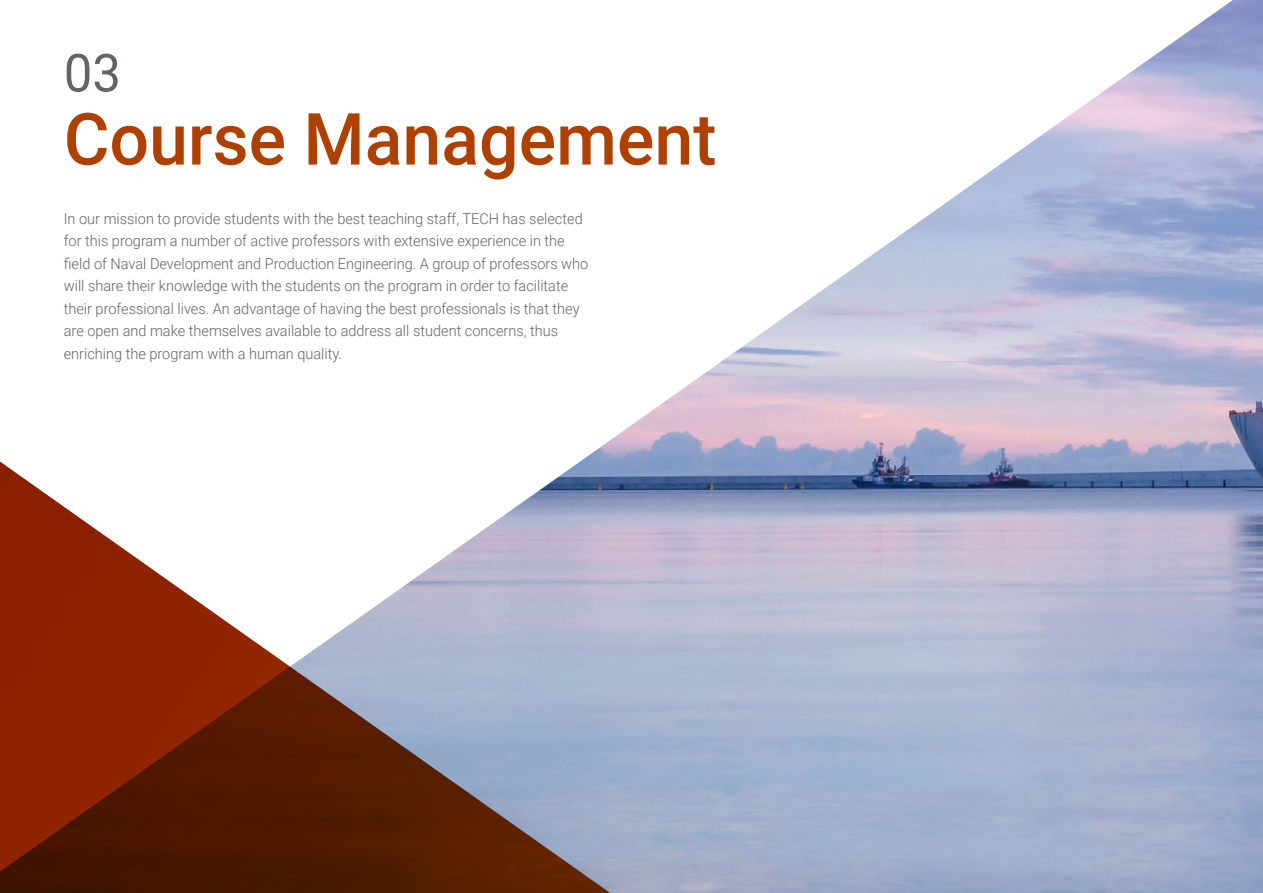
<style>
.page{position:relative;width:1263px;height:893px;background:#fff}
.page>*{position:absolute;margin:0;border:0;box-sizing:border-box;transform-origin:0 0}
.t1{font:500 72px "Roboto";color:#ae4000}
.t2{font:52.5px "Roboto";color:#61646a}
.t3{font:300 15px/22.5px "Roboto";color:#61646a}
</style>
<div class="page">
<img style="left:602px;top:0;width:661px;height:893px">
<svg style="left:0;top:446px;width:640px;height:447px"></svg>
<h2 class="t2" style="left:64px;top:36px;width:59px">03</h2>
<h1 class="t1" style="left:64px;top:89px;width:654px">Course Management</h1>
<p class="t3" style="left:64px;top:207px;width:526px">In our mission to provide students with the best teaching staff, TECH has selected for this program a number of active professors with extensive experience in the field of Naval Development and Production Engineering. A group of professors who will share their knowledge with the students on the program in order to facilitate their professional lives. An advantage of having the best professionals is that they are open and make themselves available to address all student concerns, thus enriching the program with a human quality.</p>
</div>
